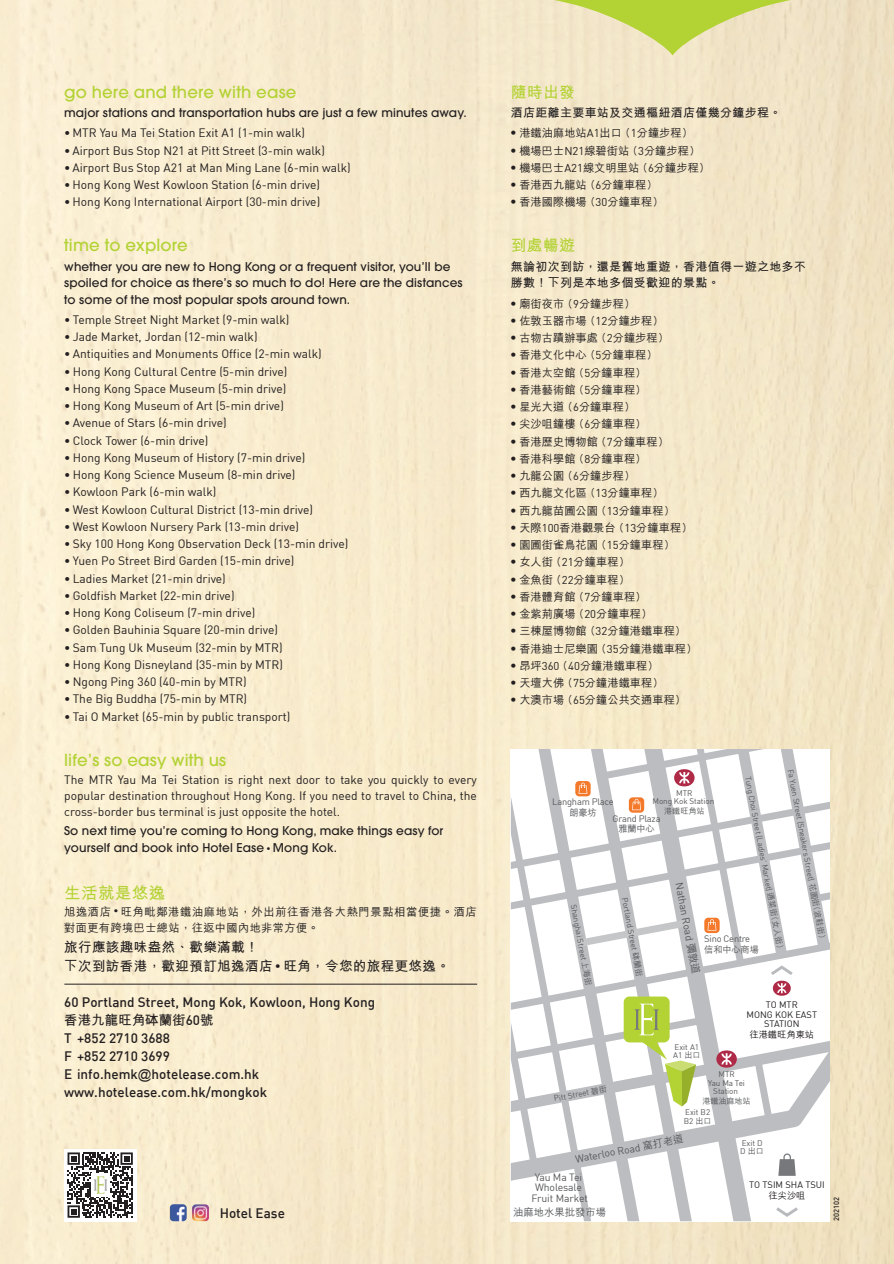
<style>
.page{position:relative;width:894px;height:1264px;background:#fff}
.page>*{position:absolute;margin:0;border:0;box-sizing:border-box;transform-origin:0 0}
.t1{font:500 16.5px "Avant Garde";letter-spacing:.01em;color:#b3d234}
.t2{font:700 16.5px "M Hei HK";letter-spacing:.025em;color:#b3d234}
.t3{font:700 15.75px "M Hei HK";letter-spacing:.025em;color:#b3d234}
.t4{font:500 13.5px/18px "DIN";color:#231f20}
.t5{font:700 13.5px/19.5px "M Hei HK";letter-spacing:.03em;color:#231f20}
.t6{font:700 13.5px "M Hei HK";color:#231f20}
.t7{font:12px/15.8px "DIN";color:#231f20;text-align:justify}
.t8{font:500 12px/16.5px "Avant Garde";letter-spacing:.01em;color:#231f20}
.t9{font:700 12px/16.5px "M Hei HK";letter-spacing:.025em;color:#231f20}
.t10{font:500 11.25px/17.2px "M Hei HK";color:#231f20}
.t11{font:500 11.25px/16.5px "M Hei HK";letter-spacing:.055em;color:#231f20}
.t12{font:10.35px/10.8px "DIN";letter-spacing:-.01em;color:#57585a;text-align:center}
.t13{font:500 10.35px "M Hei HK";letter-spacing:-.01em;color:#57585a}
.t14{font:9.3px/9.4px "DIN";color:#231f20;text-align:center}
.t15{font:9.3px "DIN";letter-spacing:-.02em;color:#57585a}
.t16{font:500 9.3px "M Hei HK";letter-spacing:-.02em;color:#57585a}
.t17{font:500 9.3px "M Hei HK";color:#231f20}
.t18{font:8.1px/8.1px "DIN";letter-spacing:-.01em;color:#57585a;text-align:center}
.t19{font:500 8.1px "M Hei HK";letter-spacing:-.01em;color:#57585a}
.t20{font:500 7.5px "DIN";color:#231f20}
.s1{font-size:9px}
.s2{font-size:8.4px}
.s3{font-size:10.2px}
.s4{font-family:"DIN";font-weight:500}
.s5{font-family:"Arial";font-weight:400}
.s6{font-family:"DIN";font-weight:400}
.s7{font-family:"M Hei HK";font-weight:500}
</style>
<div class="page">
<img style="left:0;top:0;width:893px;height:1263px">
<svg style="left:459px;top:0;width:426px;height:55px;background:#e3dfa7"></svg>
<hr style="left:64px;top:983px;width:413px;height:1px;background:#231f20">
<img style="left:192px;top:1203px;width:17px;height:18px">
<img style="left:170px;top:1203px;width:17px;height:18px">
<svg style="left:510px;top:1175px;width:319px;height:38px"></svg>
<svg style="left:772px;top:1204px;width:28px;height:14px"></svg>
<div style="left:64px;top:1148px;width:72px;height:73px;background:#fff"></div>
<svg style="left:67px;top:1152px;width:66px;height:65px"></svg>
<img style="left:91px;top:1173px;width:18px;height:23px">
<svg style="left:510px;top:749px;width:319px;height:426px"></svg>
<h1 class="t1" style="left:64px;top:81px;width:234px">go here and there with ease</h1>
<p class="t8" style="left:64px;top:104px;width:404px">major stations and transportation hubs are just a few minutes away.</p>
<p class="t7" style="left:64px;top:125px;width:242px">• MTR Yau Ma Tei Station Exit A1 (1-min walk)</p>
<p class="t7" style="left:64px;top:142px;width:262px">• Airport Bus Stop N21 at Pitt Street (3-min walk)</p>
<p class="t7" style="left:64px;top:159px;width:288px">• Airport Bus Stop A21 at Man Ming Lane (6-min walk)</p>
<p class="t7" style="left:64px;top:177px;width:257px">• Hong Kong West Kowloon Station (6-min drive)</p>
<p class="t7" style="left:64px;top:194px;width:258px">• Hong Kong International Airport (30-min drive)</p>
<h1 class="t1" style="left:64px;top:235px;width:125px">time to explore</h1>
<p class="t8" style="left:64px;top:258px;width:400px">whether you are new to Hong Kong or a frequent visitor, you’ll be spoiled for choice as there’s so much to do! Here are the distances to some of the most popular spots around town.</p>
<p class="t7" style="left:64px;top:311px;width:227px">• Temple Street Night Market (9-min walk)</p>
<p class="t7" style="left:64px;top:328px;width:195px">• Jade Market, Jordan (12-min walk)</p>
<p class="t7" style="left:64px;top:346px;width:259px">• Antiquities and Monuments Office (2-min walk)</p>
<p class="t7" style="left:64px;top:363px;width:225px">• Hong Kong Cultural Centre (5-min drive)</p>
<p class="t7" style="left:64px;top:380px;width:224px">• Hong Kong Space Museum (5-min drive)</p>
<p class="t7" style="left:64px;top:397px;width:221px">• Hong Kong Museum of Art (5-min drive)</p>
<p class="t7" style="left:64px;top:415px;width:164px">• Avenue of Stars (6-min drive)</p>
<p class="t7" style="left:64px;top:432px;width:146px">• Clock Tower (6-min drive)</p>
<p class="t7" style="left:64px;top:449px;width:243px">• Hong Kong Museum of History (7-min drive)</p>
<p class="t7" style="left:64px;top:466px;width:233px">• Hong Kong Science Museum (8-min drive)</p>
<p class="t7" style="left:64px;top:484px;width:154px">• Kowloon Park (6-min walk)</p>
<p class="t7" style="left:64px;top:501px;width:250px">• West Kowloon Cultural District (13-min drive)</p>
<p class="t7" style="left:64px;top:518px;width:236px">• West Kowloon Nursery Park (13-min drive)</p>
<p class="t7" style="left:64px;top:535px;width:285px">• Sky 100 Hong Kong Observation Deck (13-min drive)</p>
<p class="t7" style="left:64px;top:553px;width:232px">• Yuen Po Street Bird Garden (15-min drive)</p>
<p class="t7" style="left:64px;top:570px;width:163px">• Ladies Market (21-min drive)</p>
<p class="t7" style="left:64px;top:587px;width:172px">• Goldfish Market (22-min drive)</p>
<p class="t7" style="left:64px;top:604px;width:193px">• Hong Kong Coliseum (7-min drive)</p>
<p class="t7" style="left:64px;top:622px;width:215px">• Golden Bauhinia Square (20-min drive)</p>
<p class="t7" style="left:64px;top:639px;width:220px">• Sam Tung Uk Museum (32-min by MTR)</p>
<p class="t7" style="left:64px;top:656px;width:220px">• Hong Kong Disneyland (35-min by MTR)</p>
<p class="t7" style="left:64px;top:673px;width:184px">• Ngong Ping 360 (40-min by MTR)</p>
<p class="t7" style="left:64px;top:691px;width:184px">• The Big Buddha (75-min by MTR)</p>
<p class="t7" style="left:64px;top:708px;width:228px">• Tai O Market (65-min by public transport)</p>
<h1 class="t1" style="left:64px;top:749px;width:163px">life’s so easy with us</h1>
<p class="t7" style="left:64px;top:771px;width:414px">The MTR Yau Ma Tei Station is right next door to take you quickly to every popular destination throughout Hong Kong. If you need to travel to China, the cross-border bus terminal is just opposite the hotel.</p>
<p class="t8" style="left:64px;top:822px;width:380px">So next time you’re coming to Hong Kong, make things easy for yourself and book into Hotel Ease <span class="s1">•</span> Mong Kok.</p>
<h1 class="t2" style="left:64px;top:881px;width:103px">生活就是悠逸</h1>
<p class="t11" style="left:64px;top:902px;width:414px">旭逸酒店<span class="s2">‧</span>旺角毗鄰港鐵油麻地站，外出前往香港各大熱門景點相當便捷。酒店對面更有跨境巴士總站，往返中國內地非常方便。</p>
<p class="t5" style="left:64px;top:935px;width:387px">旅行應該趣味盎然、歡樂滿載！<br>下次到訪香港，歡迎預訂旭逸酒店<span class="s3">‧</span>旺角，令您的旅程更悠逸。</p>
<p class="t4" style="left:64px;top:992px;width:312px">60 Portland Street, Mong Kok, Kowloon, Hong Kong</p>
<p class="t6" style="left:64px;top:1009px;width:151px">香港九龍旺角砵蘭街<span class="s4">60</span>號</p>
<p class="t4" style="left:64px;top:1028px;width:204px">T +852 2710 3688<br>F +852 2710 3699<br>E info.hemk<span class="s5">@</span>hotelease.com.hk www.hotelease.com.hk/mongkok</p>
<h2 class="t3" style="left:510px;top:80px;width:66px">隨時出發</h2>
<p class="t9" style="left:510px;top:103px;width:272px">酒店距離主要車站及交通樞紐酒店僅幾分鐘步程。</p>
<p class="t10" style="left:507px;top:124px;width:198px">‧ 港鐵油麻地站<span class="s6">A1</span>出口 (<span class="s6">1</span>分鐘步程)<br>‧ 機場巴士<span class="s6">N21</span>線碧街站 (<span class="s6">3</span>分鐘步程) ‧ 機場巴士<span class="s6">A21</span>線文明里站 (<span class="s6">6</span>分鐘步程) ‧ 香港西九龍站 (<span class="s6">6</span>分鐘車程)<br>‧ 香港國際機場 (<span class="s6">30</span>分鐘車程)</p>
<h2 class="t3" style="left:510px;top:234px;width:66px">到處暢遊</h2>
<p class="t9" style="left:510px;top:257px;width:296px">無論初次到訪，還是舊地重遊，香港值得一遊之地多不勝數！下列是本地多個受歡迎的景點。</p>
<p class="t10" style="left:507px;top:294px;width:185px">‧ 廟街夜市 (<span class="s6">9</span>分鐘步程)<br>‧ 佐敦玉器市場 (<span class="s6">12</span>分鐘步程)<br>‧ 古物古蹟辦事處 (<span class="s6">2</span>分鐘步程)<br>‧ 香港文化中心 (<span class="s6">5</span>分鐘車程)<br>‧ 香港太空館 (<span class="s6">5</span>分鐘車程)<br>‧ 香港藝術館 (<span class="s6">5</span>分鐘車程)<br>‧ 星光大道 (<span class="s6">6</span>分鐘車程)<br>‧ 尖沙咀鐘樓 (<span class="s6">6</span>分鐘車程)<br>‧ 香港歷史博物館 (<span class="s6">7</span>分鐘車程)<br>‧ 香港科學館 (<span class="s6">8</span>分鐘車程)<br>‧ 九龍公園 (<span class="s6">6</span>分鐘步程)<br>‧ 西九龍文化區 (<span class="s6">13</span>分鐘車程)<br>‧ 西九龍苗圃公園 (<span class="s6">13</span>分鐘車程)<br>‧ 天際<span class="s6">100</span>香港觀景台 (<span class="s6">13</span>分鐘車程) ‧ 園圃街雀鳥花園 (<span class="s6">15</span>分鐘車程)<br>‧ 女人街 (<span class="s6">21</span>分鐘車程)<br>‧ 金魚街 (<span class="s6">22</span>分鐘車程)<br>‧ 香港體育館 (<span class="s6">7</span>分鐘車程)<br>‧ 金紫荊廣場 (<span class="s6">20</span>分鐘車程)<br>‧ 三棟屋博物館 (<span class="s6">32</span>分鐘港鐵車程) ‧ 香港迪士尼樂園 (<span class="s6">35</span>分鐘港鐵車程) ‧ 昂坪<span class="s6">360</span> (<span class="s6">40</span>分鐘港鐵車程)<br>‧ 天壇大佛 (<span class="s6">75</span>分鐘港鐵車程)<br>‧ 大澳市場 (<span class="s6">65</span>分鐘公共交通車程)</p>
<p class="t18" style="left:751px;top:775px;width:180px;rotate:79deg">Tung Choi Street (Ladies’ Market) <span class="s7">通菜街(女人街)</span></p>
<p class="t18" style="left:794px;top:768px;width:177px;rotate:79deg">Fa Yuen Street (Sneakers Street) <span class="s7">花園街(波鞋街)</span></p>
<p class="t18" style="left:652px;top:789px;width:63px">MTR<br>Mong Kok Station</p>
<p class="t19" style="left:664px;top:805px;width:42px">港鐵旺角站</p>
<p class="t15" style="left:552px;top:796px;width:63px">Langham Place</p>
<p class="t16" style="left:569px;top:805px;width:29px">朗豪坊</p>
<p class="t15" style="left:612px;top:812px;width:49px">Grand Plaza</p>
<p class="t16" style="left:618px;top:822px;width:38px">雅蘭中心</p>
<p class="t12" style="left:684px;top:881px;width:94px;rotate:79deg">Nathan Road <span class="s7">彌敦道</span></p>
<p class="t18" style="left:628px;top:896px;width:81px;rotate:79deg">Portland Street <span class="s7">砵蘭街</span></p>
<p class="t18" style="left:577px;top:903px;width:84px;rotate:79deg">Shanghai Street <span class="s7">上海街</span></p>
<p class="t15" style="left:704px;top:932px;width:47px">Sino Centre</p>
<p class="t16" style="left:704px;top:942px;width:56px">信和中心商場</p>
<p class="t18" style="left:553px;top:1094px;width:55px;rotate:-11deg">Pitt Street <span class="s7">碧街</span></p>
<p class="t18" style="left:673px;top:1042px;width:29px;text-align:left">Exit A1<br>A1 <span class="s7">出口</span></p>
<p class="t14" style="left:746px;top:999px;width:72px">TO MTR<br>MONG KOK EAST<br>STATION</p>
<p class="t17" style="left:749px;top:1027px;width:66px">往港鐵旺角東站</p>
<p class="t18" style="left:708px;top:1070px;width:38px">MTR<br>Yau Ma Tei<br>Station</p>
<p class="t19" style="left:702px;top:1094px;width:50px">港鐵油麻地站</p>
<p class="t18" style="left:683px;top:1108px;width:29px;text-align:left">Exit B2<br>B2 <span class="s7">出口</span></p>
<p class="t12" style="left:574px;top:1153px;width:111px;rotate:-11deg">Waterloo Road <span class="s7">窩打老道</span></p>
<p class="t18" style="left:741px;top:1138px;width:22px">Exit D</p>
<p class="t19" style="left:740px;top:1144px;width:25px"><span class="s6">D</span> 出口</p>
<p class="t12" style="left:531px;top:1171px;width:58px">Yau Ma Tei<br>Wholesale<br>Fruit Market</p>
<p class="t13" style="left:513px;top:1204px;width:94px">油麻地水果批發市場</p>
<p class="t14" style="left:749px;top:1179px;width:77px">TO TSIM SHA TSUI</p>
<p class="t17" style="left:768px;top:1189px;width:39px">往尖沙咀</p>
<p class="t4" style="left:220px;top:1203px;width:67px">Hotel Ease</p>
<p class="t20" style="left:831px;top:1221px;width:25px;rotate:-90deg">202102</p>
</div>
